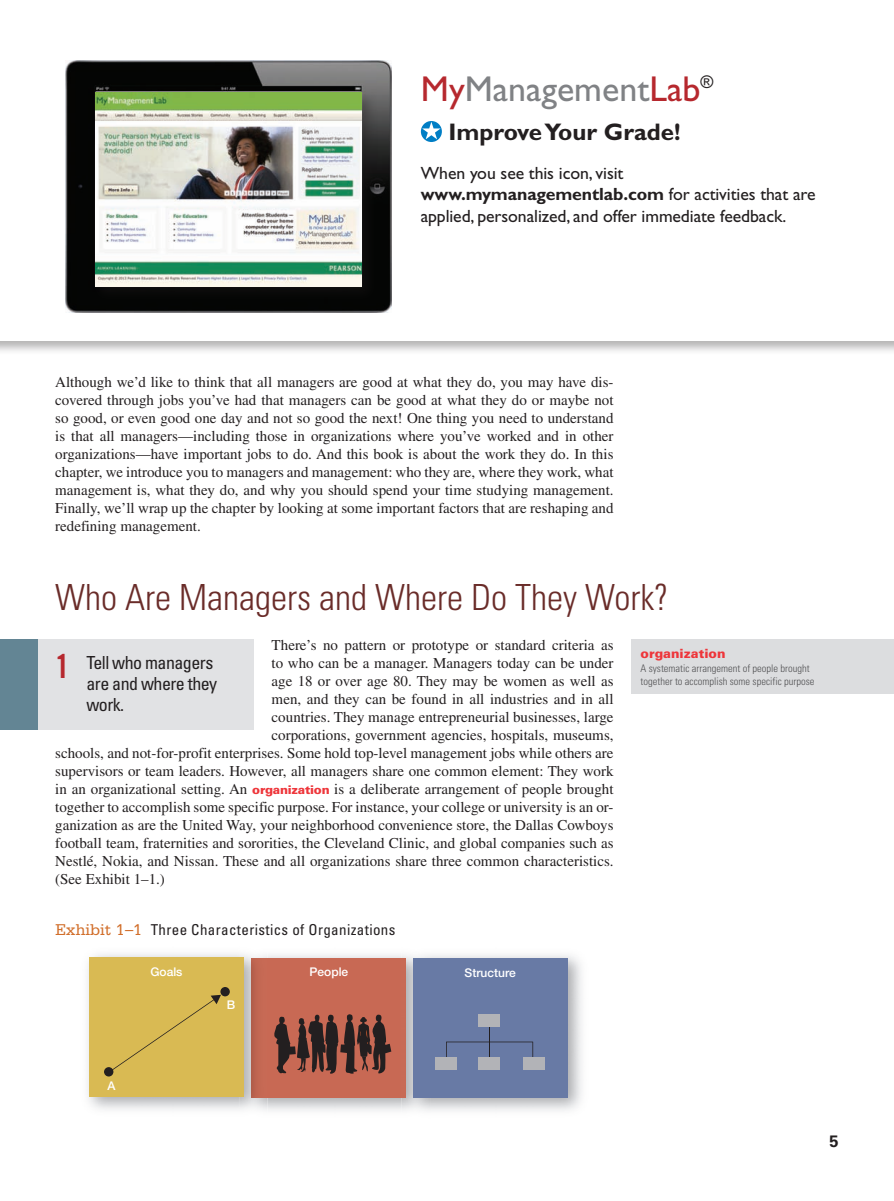
<style>
.page{position:relative;width:894px;height:1201px;background:#fff}
.page>*{position:absolute;margin:0;border:0;box-sizing:border-box;transform-origin:0 0}
.t1{font:300 condensed 36px "Univers LT Std";color:#6a2c29}
.t2{font:36px "Gill Sans Std";color:#808285}
.t3{font:700 24px "Gill Sans Std";color:#231f20}
.t4{font:condensed 18px/21px "Univers LT Std";letter-spacing:-.03em;color:#231f20}
.t5{font:17.7px/21.3px "Gill Sans Std";letter-spacing:-.005em;color:#231f20}
.t6{font:700 16.5px "Univers LT Std";color:#231f20}
.t7{font:15px/18px "Times LT Std";color:#231f20;text-align:justify}
.t8{font:condensed 15px "Univers LT Std";letter-spacing:.025em;color:#231f20}
.t9{font:900 12.75px "Univers LT Std";color:#ee363b}
.t10{font:500 12px "Helvetica Neue";color:#fff}
.t11{font:300 condensed 10.5px/13.5px "Univers LT Std";color:#535355}
.s1{color:#b6282e}
.s2{font-weight:700}
.s3{font-family:"Univers LT Std";font-weight:900;font-size:12px;color:#ee363b}
.s4{font-family:"Trade Gothic LT Std Bd Cn 20";font-stretch:normal;font-size:33px;color:#b6282e}
.s5{font-family:"Serifa Std";font-stretch:normal;font-size:16.5px;color:#d16e2a}
</style>
<div class="page">
<div style="left:631px;top:640px;width:263px;height:54px;background:#dcdddf"></div>
<div style="left:0;top:640px;width:254px;height:90px;background:#e1e2e4"></div>
<div style="left:0;top:640px;width:38px;height:90px;background:#638594"></div>
<div style="left:0;top:1px;width:894px;height:354px;background:#231f20;opacity:.34"></div>
<div style="left:0;top:1px;width:894px;height:340px;background:#fff"></div>
<img style="left:66px;top:61px;width:326px;height:251px">
<svg style="left:421px;top:121px;width:21px;height:21px"></svg>
<div style="left:91px;top:89px;width:287px;height:215px;background:#231f20;opacity:.33"></div>
<img style="left:95px;top:93px;width:267px;height:194px">
<img style="left:267px;top:954px;width:134px;height:157px">
<div style="left:252px;top:958px;width:154px;height:139px;background:#c86954"></div>
<svg style="left:274px;top:1014px;width:117px;height:60px"></svg>
<img style="left:240px;top:950px;width:27px;height:164px">
<img style="left:252px;top:958px;width:15px;height:139px">
<div style="left:89px;top:957px;width:154px;height:140px;background:#d9ba53"></div>
<svg style="left:104px;top:987px;width:126px;height:89px"></svg>
<img style="left:430px;top:954px;width:152px;height:157px">
<img style="left:401px;top:955px;width:29px;height:156px">
<img style="left:401px;top:958px;width:5px;height:139px">
<div style="left:413px;top:958px;width:154px;height:140px;background:#687aa5"></div>
<hr style="left:489px;top:1027px;width:1px;height:30px;background:#231f20">
<svg style="left:446px;top:1041px;width:87px;height:16px"></svg>
<div style="left:478px;top:1014px;width:22px;height:12px;background:#b2b3b7"></div>
<div style="left:478px;top:1058px;width:22px;height:12px;background:#b2b3b7"></div>
<div style="left:435px;top:1058px;width:22px;height:12px;background:#b2b3b7"></div>
<div style="left:523px;top:1058px;width:21px;height:12px;background:#b2b3b7"></div>
<p class="t2" style="left:421px;top:68px;width:294px"><span class="s1">My</span>Management<span class="s1">Lab</span><sup>®</sup></p>
<p class="t3" style="left:448px;top:117px;width:233px">Improve Your Grade!</p>
<p class="t5" style="left:421px;top:162px;width:396px">When you see this icon, visit <span class="s2">www.mymanagementlab.com</span> for activities that are applied, personalized, and offer immediate feedback.</p>
<p class="t7" style="left:55px;top:373px;width:560px">Although we’d like to think that all managers are good at what they do, you may have dis&shy;covered through jobs you’ve had that managers can be good at what they do or maybe not so good, or even good one day and not so good the next! One thing you need to understand is that all managers—including those in organizations where you’ve worked and in other organizations—have important jobs to do. And this book is about the work they do. In this chapter, we introduce you to managers and management: who they are, where they work, what management is, what they do, and why you should spend your time studying management.<br>Finally, we’ll wrap up the chapter by looking at some important factors that are reshaping and redefining management.</p>
<p class="t1" style="left:55px;top:575px;width:615px">Who Are Managers and Where Do They Work?</p>
<p class="t7" style="left:272px;top:636px;width:343px">There’s no pattern or prototype or standard criteria as</p>
<p class="t7" style="left:272px;top:654px;width:343px">to who can be a manager. Managers today can be under</p>
<p class="t7" style="left:272px;top:672px;width:343px">age 18 or over age 80. They may be women as well as</p>
<p class="t7" style="left:272px;top:690px;width:343px">men, and they can be found in all industries and in all</p>
<p class="t7" style="left:272px;top:708px;width:343px">countries. They manage entrepreneurial businesses, large</p>
<p class="t7" style="left:272px;top:726px;width:343px">corporations, government agencies, hospitals, museums,</p>
<p class="t7" style="left:55px;top:744px;width:560px">schools, and not-for-profit enterprises. Some hold top-level management jobs while others are</p>
<p class="t7" style="left:55px;top:762px;width:559px">supervisors or team leaders. However, all managers share one common element: They work</p>
<p class="t7" style="left:55px;top:780px;width:559px">in an organizational setting. An <span class="s3">organization</span> is a deliberate arrangement of people brought</p>
<p class="t7" style="left:55px;top:798px;width:559px">together to accomplish some specific purpose. For instance, your college or university is an or-</p>
<p class="t7" style="left:55px;top:816px;width:560px">ganization as are the United Way, your neighborhood convenience store, the Dallas Cowboys</p>
<p class="t7" style="left:55px;top:834px;width:559px">football team, fraternities and sororities, the Cleveland Clinic, and global companies such as</p>
<p class="t7" style="left:55px;top:852px;width:560px">Nestlé, Nokia, and Nissan. These and all organizations share three common characteristics.</p>
<p class="t7" style="left:55px;top:870px;width:111px">(See Exhibit 1–1.)</p>
<p class="t9" style="left:640px;top:645px;width:87px">organization</p>
<p class="t11" style="left:640px;top:661px;width:175px">A systematic arrangement of people brought together to accomplish some specific purpose</p>
<p class="t4" style="left:86px;top:652px;width:132px;text-indent:-31px"><span class="s4">1</span> Tell who managers are and where they work.</p>
<p class="t8" style="left:55px;top:920px;width:342px"><span class="s5">Exhibit 1–1</span> Three Characteristics of Organizations</p>
<p class="t10" style="left:150px;top:964px;width:34px">Goals</p>
<p class="t10" style="left:309px;top:965px;width:40px">People</p>
<p class="t10" style="left:227px;top:997px;width:10px">B</p>
<p class="t10" style="left:464px;top:965px;width:53px">Structure</p>
<p class="t10" style="left:108px;top:1078px;width:10px">A</p>
<p class="t6" style="left:829px;top:1131px;width:11px">5</p>
</div>
